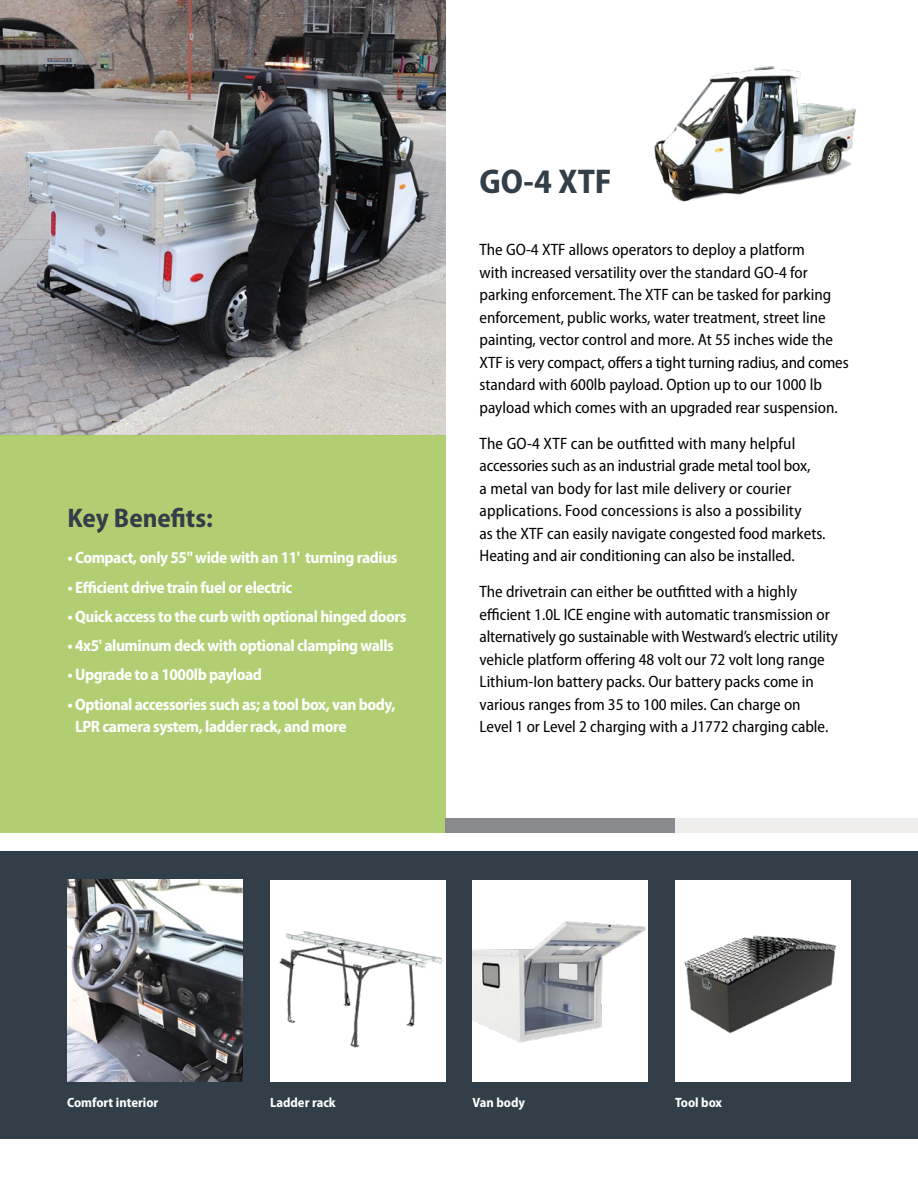
<style>
.page{position:relative;width:918px;height:1188px;background:#fff}
.page>*{position:absolute;margin:0;border:0;box-sizing:border-box;transform-origin:0 0}
.t1{font:700 semi-condensed 34.5px "Myriad Pro";color:#323e48}
.t2{font:700 semi-condensed 27px "Myriad Pro";color:#323e48}
.t3{font:semi-condensed 16.5px/22.5px "Myriad Pro";color:#000}
.t4{font:700 semi-condensed 16.5px/22.5px "Myriad Pro";letter-spacing:-.025em;color:#fff}
.t5{font:700 semi-condensed 13.5px "Myriad Pro";color:#fff}
</style>
<div class="page">
<div style="left:0;top:851px;width:918px;height:287px;background:#323e48"></div>
<img style="left:68px;top:880px;width:175px;height:201px">
<div style="left:270px;top:880px;width:176px;height:201px;background:#fff"></div>
<img style="left:279px;top:931px;width:164px;height:117px">
<div style="left:675px;top:880px;width:175px;height:201px;background:#fff"></div>
<img style="left:684px;top:935px;width:153px;height:99px">
<div style="left:472px;top:880px;width:176px;height:201px;background:#fff"></div>
<img style="left:472px;top:921px;width:174px;height:122px">
<img style="left:0;top:0;width:446px;height:435px">
<div style="left:0;top:435px;width:446px;height:398px;background:#b1cf72"></div>
<div style="left:446px;top:819px;width:229px;height:14px;background:#898a8d"></div>
<div style="left:675px;top:819px;width:243px;height:14px;background:#eeedec"></div>
<img style="left:654px;top:66px;width:202px;height:136px">
<h2 class="t2" style="left:68px;top:503px;width:147px">Key Benefits:</h2>
<p class="t4" style="left:68px;top:547px;width:332px">• Compact, only 55" wide with an 11' turning radius</p>
<p class="t4" style="left:68px;top:576px;width:226px">• Efficient drive train fuel or electric</p>
<p class="t4" style="left:68px;top:605px;width:341px">• Quick access to the curb with optional hinged doors</p>
<p class="t4" style="left:68px;top:635px;width:328px">• 4x5' aluminum deck with optional clamping walls</p>
<p class="t4" style="left:68px;top:664px;width:196px">• Upgrade to a 1000lb payload</p>
<p class="t4" style="left:75px;top:693px;width:322px;text-indent:-8px">• Optional accessories such as; a tool box, van body,<br>LPR camera system, ladder rack, and more</p>
<h1 class="t1" style="left:480px;top:162px;width:134px">GO-4 XTF</h1>
<p class="t3" style="left:480px;top:239px;width:371px">The GO-4 XTF allows operators to deploy a platform<br>with increased versatility over the standard GO-4 for parking enforcement. The XTF can be tasked for parking enforcement, public works, water treatment, street line painting, vector control and more. At 55 inches wide the XTF is very compact, offers a tight turning radius, and comes standard with 600lb payload. Option up to our 1000 lb payload which comes with an upgraded rear suspension.</p>
<p class="t3" style="left:480px;top:432px;width:348px">The GO-4 XTF can be outfitted with many helpful accessories such as an industrial grade metal tool box,<br>a metal van body for last mile delivery or courier applications. Food concessions is also a possibility<br>as the XTF can easily navigate congested food markets.<br>Heating and air conditioning can also be installed.</p>
<p class="t3" style="left:480px;top:581px;width:360px">The drivetrain can either be outfitted with a highly efficient 1.0L ICE engine with automatic transmission or alternatively go sustainable with Westward’s electric utility vehicle platform offering 48 volt our 72 volt long range Lithium-Ion battery packs. Our battery packs come in various ranges from 35 to 100 miles. Can charge on<br>Level 1 or Level 2 charging with a J1772 charging cable.</p>
<p class="t5" style="left:67px;top:1095px;width:93px">Comfort interior</p>
<p class="t5" style="left:270px;top:1095px;width:67px">Ladder rack</p>
<p class="t5" style="left:473px;top:1095px;width:54px">Van body</p>
<p class="t5" style="left:675px;top:1095px;width:49px">Tool box</p>
</div>
